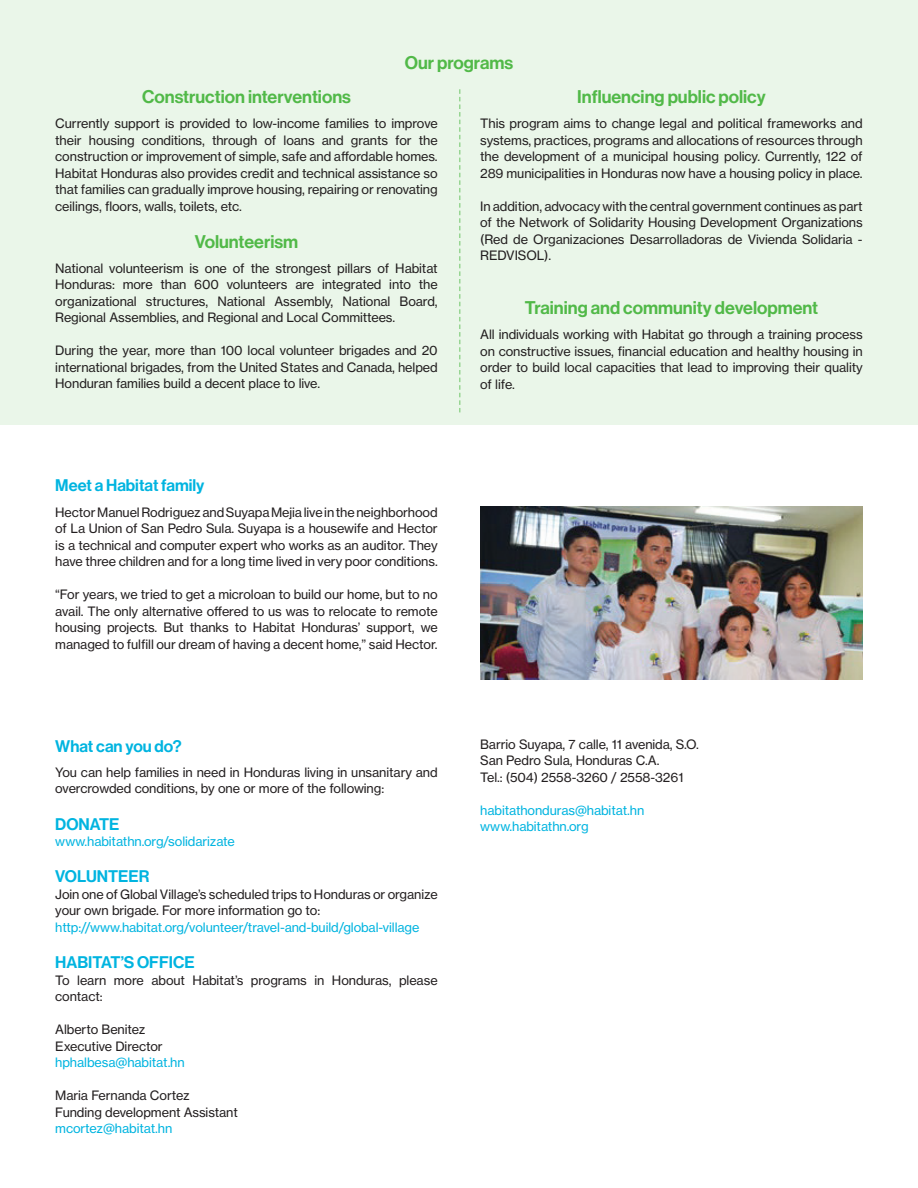
<style>
.page{position:relative;width:918px;height:1188px;background:#fff}
.page>*{position:absolute;margin:0;border:0;box-sizing:border-box;transform-origin:0 0}
.Title_Bright_Green{font:18px "N Haas Grotesk DS Pro 65 Md";color:#51b948}
.SubTitle_Bright_Blue{font:16.5px "N Haas Grotesk DS Pro 65 Md";color:#00b4e0}
.Paragraph{font:12.75px/16.5px "N Haas Grotesk TX Pro 55 Rg";letter-spacing:-.005em;color:#231f20;text-align:justify}
.Paragraph-2{font:12.75px "N Haas Grotesk TX Pro 55 Rg";letter-spacing:-.005em;color:#00b4e0}
</style>
<div class="page">
<div style="left:0;top:0;width:918px;height:425px;background:#eaf6e9"></div>
<svg style="left:459px;top:89px;width:1px;height:323px"></svg>
<img style="left:480px;top:507px;width:383px;height:173px">
<p class="Title_Bright_Green" style="left:405px;top:52px;width:110px">Our programs</p>
<p class="Title_Bright_Green" style="left:142px;top:86px;width:210px">Construction interventions</p>
<p class="Paragraph" style="left:55px;top:115px;width:384px">Currently support is provided to low-income families to improve their housing conditions, through of loans and grants for the construction or improvement of simple, safe and affordable homes.<br>Habitat Honduras also provides credit and technical assistance so that families can gradually improve housing, repairing or renovating ceilings, floors, walls, toilets, etc.</p>
<p class="Title_Bright_Green" style="left:195px;top:231px;width:105px">Volunteerism</p>
<p class="Paragraph" style="left:55px;top:260px;width:384px">National volunteerism is one of the strongest pillars of Habitat Honduras: more than 600 volunteers are integrated into the organizational structures, National Assembly, National Board, Regional Assemblies, and Regional and Local Committees.</p>
<p class="Paragraph" style="left:55px;top:342px;width:384px">During the year, more than 100 local volunteer brigades and 20 international brigades, from the United States and Canada, helped Honduran families build a decent place to live.</p>
<p class="SubTitle_Bright_Blue" style="left:55px;top:476px;width:151px">Meet a Habitat family</p>
<p class="Paragraph" style="left:55px;top:504px;width:384px">Hector Manuel Rodriguez and Suyapa Mejia live in the neighborhood of La Union of San Pedro Sula. Suyapa is a housewife and Hector is a technical and computer expert who works as an auditor. They have three children and for a long time lived in very poor conditions.</p>
<p class="Paragraph" style="left:55px;top:586px;width:384px">“For years, we tried to get a microloan to build our home, but to no avail. The only alternative offered to us was to relocate to remote housing projects. But thanks to Habitat Honduras’ support, we managed to fulfill our dream of having a decent home,” said Hector.</p>
<p class="SubTitle_Bright_Blue" style="left:55px;top:736px;width:128px">What can you do?</p>
<p class="Paragraph" style="left:55px;top:764px;width:384px">You can help families in need in Honduras living in unsanitary and overcrowded conditions, by one or more of the following:</p>
<p class="SubTitle_Bright_Blue" style="left:55px;top:814px;width:66px">DONATE</p>
<p class="Paragraph-2" style="left:55px;top:834px;width:181px">www.habitathn.org/solidarizate</p>
<p class="SubTitle_Bright_Blue" style="left:55px;top:867px;width:96px">VOLUNTEER</p>
<p class="Paragraph" style="left:55px;top:886px;width:384px">Join one of Global Village’s scheduled trips to Honduras or organize your own brigade. For more information go to:</p>
<p class="Paragraph-2" style="left:55px;top:919px;width:366px">http://www.habitat.org/volunteer/travel-and-build/global-village</p>
<p class="SubTitle_Bright_Blue" style="left:55px;top:953px;width:141px">HABITAT’S OFFICE</p>
<p class="Paragraph" style="left:55px;top:972px;width:384px">To learn more about Habitat’s programs in Honduras, please contact:</p>
<p class="Paragraph" style="left:55px;top:1021px;width:92px">Alberto Benitez</p>
<p class="Paragraph" style="left:55px;top:1038px;width:109px">Executive Director</p>
<p class="Paragraph-2" style="left:55px;top:1055px;width:131px">hphalbesa@habitat.hn</p>
<p class="Paragraph" style="left:55px;top:1087px;width:136px">Maria Fernanda Cortez</p>
<p class="Paragraph" style="left:55px;top:1104px;width:184px">Funding development Assistant</p>
<p class="Paragraph-2" style="left:55px;top:1121px;width:119px">mcortez@habitat.hn</p>
<p class="Title_Bright_Green" style="left:577px;top:86px;width:190px">Influencing public policy</p>
<p class="Paragraph" style="left:480px;top:115px;width:384px">This program aims to change legal and political frameworks and systems, practices, programs and allocations of resources through the development of a municipal housing policy. Currently, 122 of 289 municipalities in Honduras now have a housing policy in place.</p>
<p class="Paragraph" style="left:480px;top:198px;width:384px">In addition, advocacy with the central government continues as part of the Network of Solidarity Housing Development Organizations (Red de Organizaciones Desarrolladoras de Vivienda Solidaria - REDVISOL).</p>
<p class="Title_Bright_Green" style="left:525px;top:297px;width:295px">Training and community development</p>
<p class="Paragraph" style="left:480px;top:326px;width:384px">All individuals working with Habitat go through a training process on constructive issues, financial education and healthy housing in order to build local capacities that lead to improving their quality of life.</p>
<p class="Paragraph" style="left:480px;top:736px;width:220px">Barrio Suyapa, 7 calle, 11 avenida, S.O.</p>
<p class="Paragraph" style="left:480px;top:753px;width:181px">San Pedro Sula, Honduras C.A.</p>
<p class="Paragraph" style="left:480px;top:769px;width:205px">Tel.: (504) 2558-3260 / 2558-3261</p>
<p class="Paragraph-2" style="left:480px;top:802px;width:166px">habitathonduras@habitat.hn</p>
<p class="Paragraph-2" style="left:480px;top:819px;width:110px">www.habitathn.org</p>
</div>
